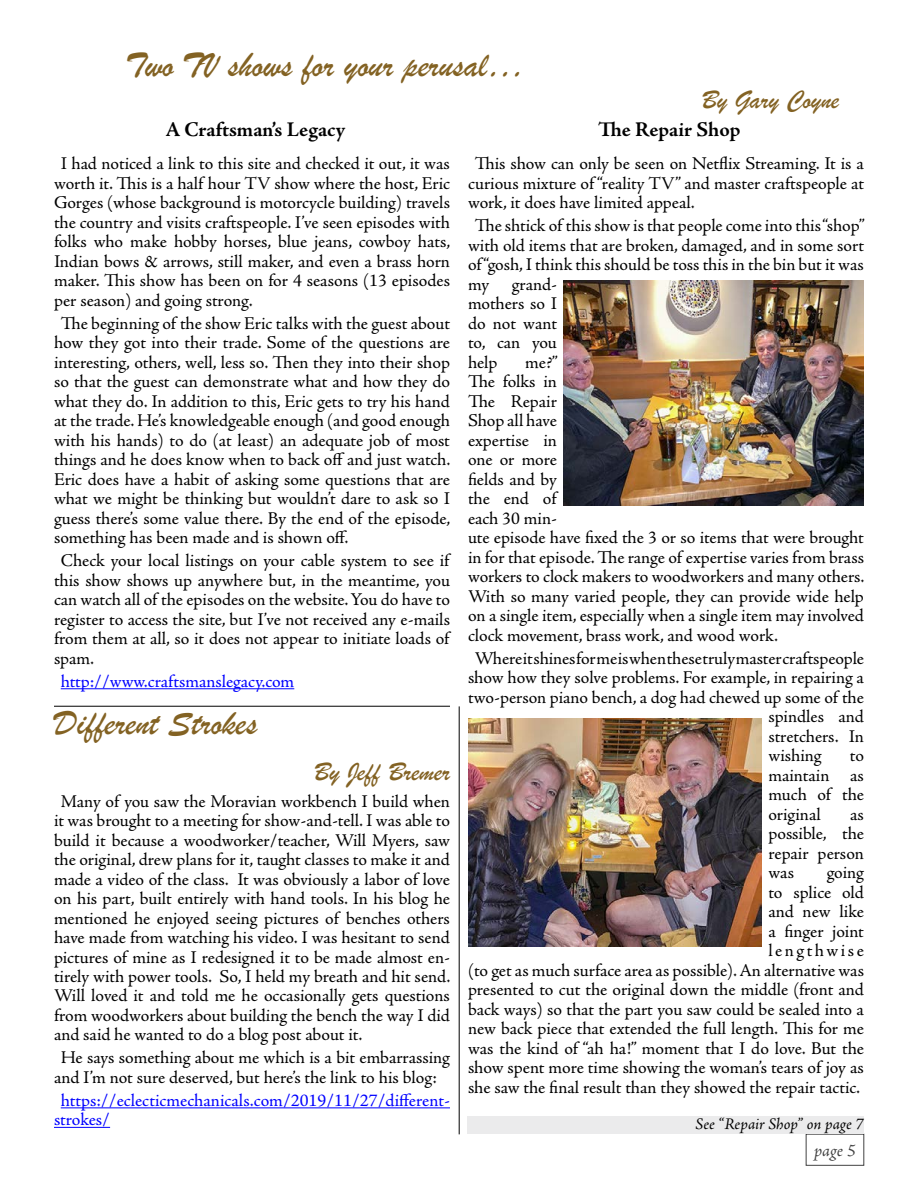
<style>
.page{position:relative;width:918px;height:1188px;background:#fff}
.page>*{position:absolute;margin:0;border:0;box-sizing:border-box;transform-origin:0 0}
.t1{font:36px "Brush Script";color:#836223}
.t2{font:27px "Brush Script";color:#836223}
.t3{font:700 21px "Adobe Jenson Pro";color:#000}
.t4{font:18px/19.5px "Adobe Jenson Pro";letter-spacing:-.005em;color:#000;text-align:justify}
.t5{font:18px/19.5px "Adobe Jenson Pro";color:#00f}
.t6{font:italic 18px "Adobe Jenson Pro";color:#000}
.t7{font:italic 16.5px "Adobe Jenson Pro";letter-spacing:-.005em;color:#000}
</style>
<div class="page">
<hr style="left:61px;top:688px;width:233px;height:1px;background:#00f">
<hr style="left:61px;top:1107px;width:389px;height:1px;background:#00f">
<hr style="left:54px;top:1127px;width:56px;height:1px;background:#00f">
<hr style="left:54px;top:706px;width:396px;height:1px;background:#000">
<hr style="left:459px;top:706px;width:1px;height:428px;background:#000">
<img style="left:564px;top:281px;width:300px;height:225px">
<div style="left:467px;top:1117px;width:397px;height:17px;background:#ebebec"></div>
<img style="left:468px;top:718px;width:294px;height:228px">
<h1 class="t1" style="left:125px;top:41px;width:399px">Two TV shows for your perusal…</h1>
<h2 class="t2" style="left:702px;top:82px;width:138px">By Gary Coyne</h2>
<p class="t3" style="left:165px;top:118px;width:182px">A Craftsman’s Legacy</p>
<p class="t4" style="left:54px;top:154px;width:398px;text-indent:7px">I had noticed a link to this site and checked it out, it was worth it. This is a half hour TV show where the host, Eric Gorges (whose background is motorcycle building) travels the country and visits craftspeople. I’ve seen episodes with folks who make hobby horses, blue jeans, cowboy hats, Indian bows &amp; arrows, still maker, and even a brass horn maker. This show has been on for 4 seasons (13 episodes per season) and going strong.</p>
<p class="t4" style="left:54px;top:314px;width:398px;text-indent:7px">The beginning of the show Eric talks with the guest about how they got into their trade. Some of the questions are interesting, others, well, less so. Then they into their shop so that the guest can demonstrate what and how they do what they do. In addition to this, Eric gets to try his hand at the trade. He’s knowledgeable enough (and good enough with his hands) to do (at least) an adequate job of most things and he does know when to back off and just watch.<br>Eric does have a habit of asking some questions that are what we might be thinking but wouldn’t dare to ask so I guess there’s some value there. By the end of the episode, something has been made and is shown off.</p>
<p class="t4" style="left:54px;top:551px;width:398px;text-indent:7px">Check your local listings on your cable system to see if this show shows up anywhere but, in the meantime, you can watch all of the episodes on the website. You do have to register to access the site, but I’ve not received any e-mails from them at all, so it does not appear to initiate loads of spam.</p>
<p class="t5" style="left:61px;top:672px;width:235px">http://www.craftsmanslegacy.com</p>
<h1 class="t1" style="left:54px;top:700px;width:205px">Different Strokes</h1>
<h2 class="t2" style="left:314px;top:754px;width:137px">By Jeff Bremer</h2>
<p class="t4" style="left:54px;top:792px;width:398px;text-indent:7px">Many of you saw the Moravian workbench I build when it was brought to a meeting for show-and-tell. I was able to build it because a woodworker/teacher, Will Myers, saw the original, drew plans for it, taught classes to make it and made a video of the class. It was obviously a labor of love on his part, built entirely with hand tools. In his blog he mentioned he enjoyed seeing pictures of benches others have made from watching his video. I was hesitant to send pictures of mine as I redesigned it to be made almost en&shy;tirely with power tools. So, I held my breath and hit send.<br>Will loved it and told me he occasionally gets questions from woodworkers about building the bench the way I did and said he wanted to do a blog post about it.</p>
<p class="t4" style="left:54px;top:1048px;width:398px;text-indent:7px">He says something about me which is a bit embarrassing and I’m not sure deserved, but here’s the link to his blog:</p>
<p class="t5" style="left:54px;top:1091px;width:397px;text-indent:7px">https://eclecticmechanicals.com/2019/11/27/different&shy;strokes/</p>
<p class="t3" style="left:598px;top:118px;width:144px">The Repair Shop</p>
<p class="t4" style="left:468px;top:154px;width:398px;text-indent:7px">This show can only be seen on Netflix Streaming. It is a curious mixture of “reality TV” and master craftspeople at work, it does have limited appeal.</p>
<p class="t4" style="left:468px;top:216px;width:398px;text-indent:7px">The shtick of this show is that people come into this “shop” with old items that are broken, damaged, and in some sort of “gosh, I think this should be toss this in the bin but it was my</p>
<p class="t4" style="left:468px;top:275px;width:91px;text-indent:44px">grand&shy;mothers so I do not want to, can you help</p>
<p class="t4" style="left:468px;top:353px;width:398px;text-align:left;text-indent:57px">me?”<br>The folks in<br>The Repair<br>Shop all have<br>expertise in<br>one or more<br>fields and by<br>the end of<br>each 30 min-<br>ute episode have fixed the 3 or so items that were brought in for that episode. The range of expertise varies from brass workers to clock makers to woodworkers and many others.<br>With so many varied people, they can provide wide help on a single item, especially when a single item may involved clock movement, brass work, and wood work.</p>
<p class="t4" style="left:475px;top:649px;width:391px">Where it shines for me is when these truly master craftspeople</p>
<p class="t4" style="left:468px;top:668px;width:398px">show how they solve problems. For example, in repairing a</p>
<p class="t4" style="left:468px;top:688px;width:397px">two-person piano bench, a dog had chewed up some of the</p>
<p class="t4" style="left:768px;top:707px;width:97px">spindles and</p>
<p class="t4" style="left:768px;top:727px;width:97px">stretchers. In</p>
<p class="t4" style="left:768px;top:746px;width:55px">wishing</p>
<p class="t4" style="left:768px;top:746px;width:97px;text-indent:81px">to maintain as much of the original</p>
<p class="t4" style="left:768px;top:805px;width:97px;text-indent:82px">as possible, the repair person was</p>
<p class="t4" style="left:468px;top:863px;width:398px;text-align:right">going<br>to splice old<br>and new like<br>a finger joint<br>lengthwise<br>(to get as much surface area as possible). An alternative was presented to cut the original down the middle (front and back ways) so that the part you saw could be sealed into a new back piece that extended the full length. This for me was the kind of “ah ha!” moment that I do love. But the show spent more time showing the woman’s tears of joy as she saw the final result than they showed the repair tactic.</p>
<p class="t7" style="left:696px;top:1114px;width:170px">See “Repair Shop” on page 7</p>
<p class="t6" style="left:814px;top:1140px;width:43px">page 5</p>
</div>
